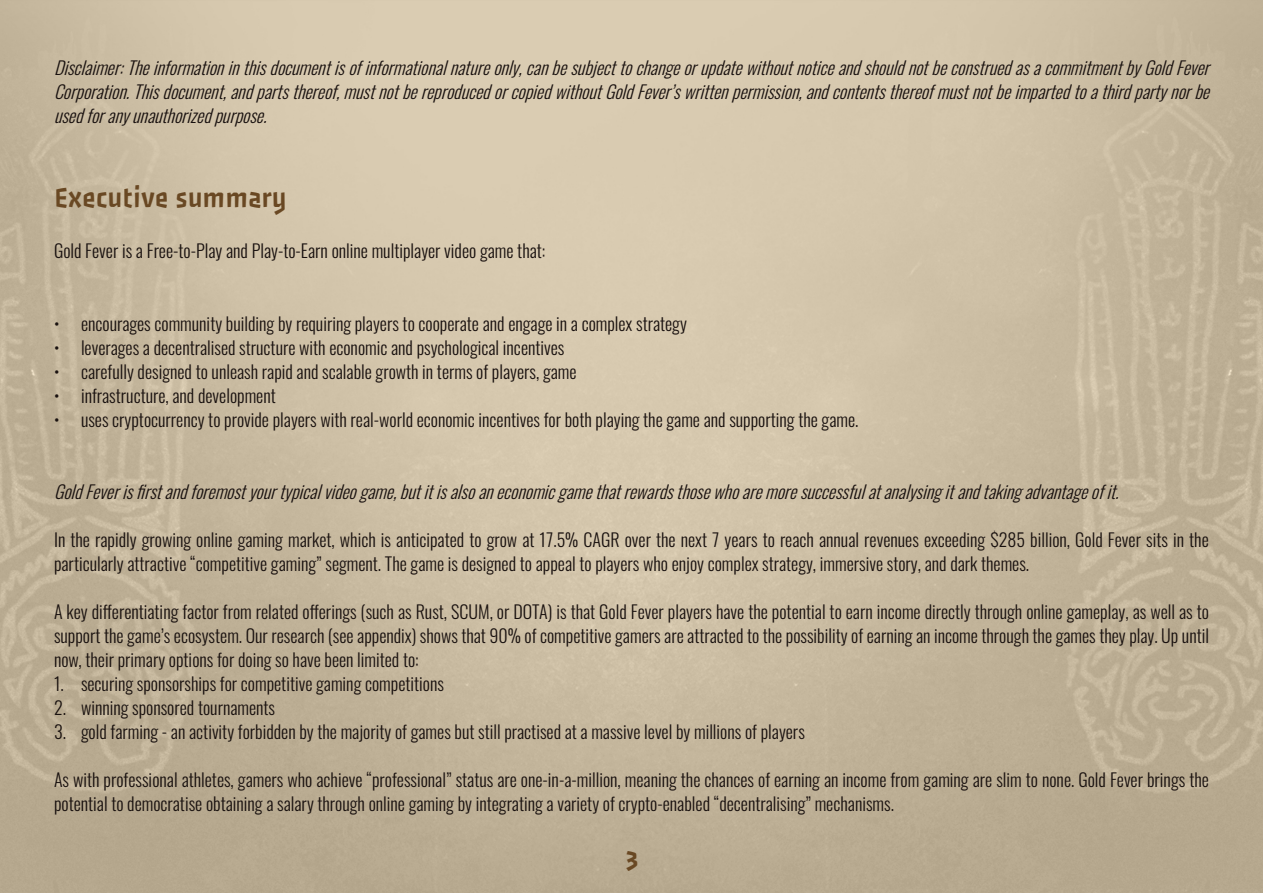
<style>
.page{position:relative;width:1263px;height:893px;background:#fff}
.page>*{position:absolute;margin:0;border:0;box-sizing:border-box;transform-origin:0 0}
.Title_Text{font:30px "Passero One";color:#694823}
.t1{font:300 18px/24px "Oswald";color:#19110f}
.Slant{font:italic 300 18px/24px "Oswald";color:#19110f;text-align:justify}
</style>
<div class="page">
<p class="Slant" style="left:54px;top:54px;width:1164px">Disclaimer:Theinformationinthisdocumentisofinformationalnatureonly,canbesubjecttochangeorupdatewithoutnoticeandshouldnotbeconstruedasacommitmentbyGoldFever Corporation.Thisdocument,andpartsthereof,mustnotbereproducedorcopiedwithoutGoldFever’swrittenpermission,andcontentsthereofmustnotbeimpartedtoathirdpartynorbe usedforanyunauthorizedpurpose.</p>
<p class="Title_Text" style="left:54px;top:181px;width:234px">Executive summary</p>
<p class="t1" style="left:54px;top:237px;width:493px">Gold Fever is a Free-to-Play and Play-to-Earn online multiplayer video game that:</p>
<p class="t1" style="left:54px;top:309px;width:634px">• encourages community building by requiring players to cooperate and engage in a complex strategy</p>
<p class="t1" style="left:54px;top:333px;width:512px">• leverages a decentralised structure with economic and psychological incentives</p>
<p class="t1" style="left:54px;top:357px;width:524px">• carefully designed to unleash rapid and scalable growth in terms of players, game</p>
<p class="t1" style="left:54px;top:381px;width:223px">• infrastructure, and development</p>
<p class="t1" style="left:54px;top:405px;width:806px">• uses cryptocurrency to provide players with real-world economic incentives for both playing the game and supporting the game.</p>
<p class="Slant" style="left:54px;top:477px;width:1073px">GoldFeverisfirstandforemostyourtypicalvideogame,butitisalsoaneconomicgamethatrewardsthosewhoaremoresuccessfulatanalysingitandtakingadvantageofit.</p>
<p class="t1" style="left:54px;top:525px;width:1156px">In the rapidly growing online gaming market, which is anticipated to grow at 17.5% CAGR over the next 7 years to reach annual revenues exceeding $285 billion, Gold Fever sits in the particularly attractive “competitive gaming” segment. The game is designed to appeal to players who enjoy complex strategy, immersive story, and dark themes.</p>
<p class="t1" style="left:54px;top:597px;width:1156px;text-align:justify">A key differentiating factor from related offerings (such as Rust, SCUM, or DOTA) is that Gold Fever players have the potential to earn income directly through online gameplay, as well as to support the game’s ecosystem. Our research (see appendix) shows that 90% of competitive gamers are attracted to the possibility of earning an income through the games they play. Up until now, their primary options for doing so have been limited to:</p>
<p class="t1" style="left:54px;top:669px;width:391px">1. securing sponsorships for competitive gaming competitions</p>
<p class="t1" style="left:54px;top:693px;width:223px">2. winning sponsored tournaments</p>
<p class="t1" style="left:54px;top:717px;width:752px">3. gold farming - an activity forbidden by the majority of games but still practised at a massive level by millions of players</p>
<p class="t1" style="left:54px;top:765px;width:1156px">As with professional athletes, gamers who achieve “professional” status are one-in-a-million, meaning the chances of earning an income from gaming are slim to none. Gold Fever brings the potential to democratise obtaining a salary through online gaming by integrating a variety of crypto-enabled “decentralising” mechanisms.</p>
<h1 class="Title_Text" style="left:626px;top:839px;width:15px">3</h1>
</div>
